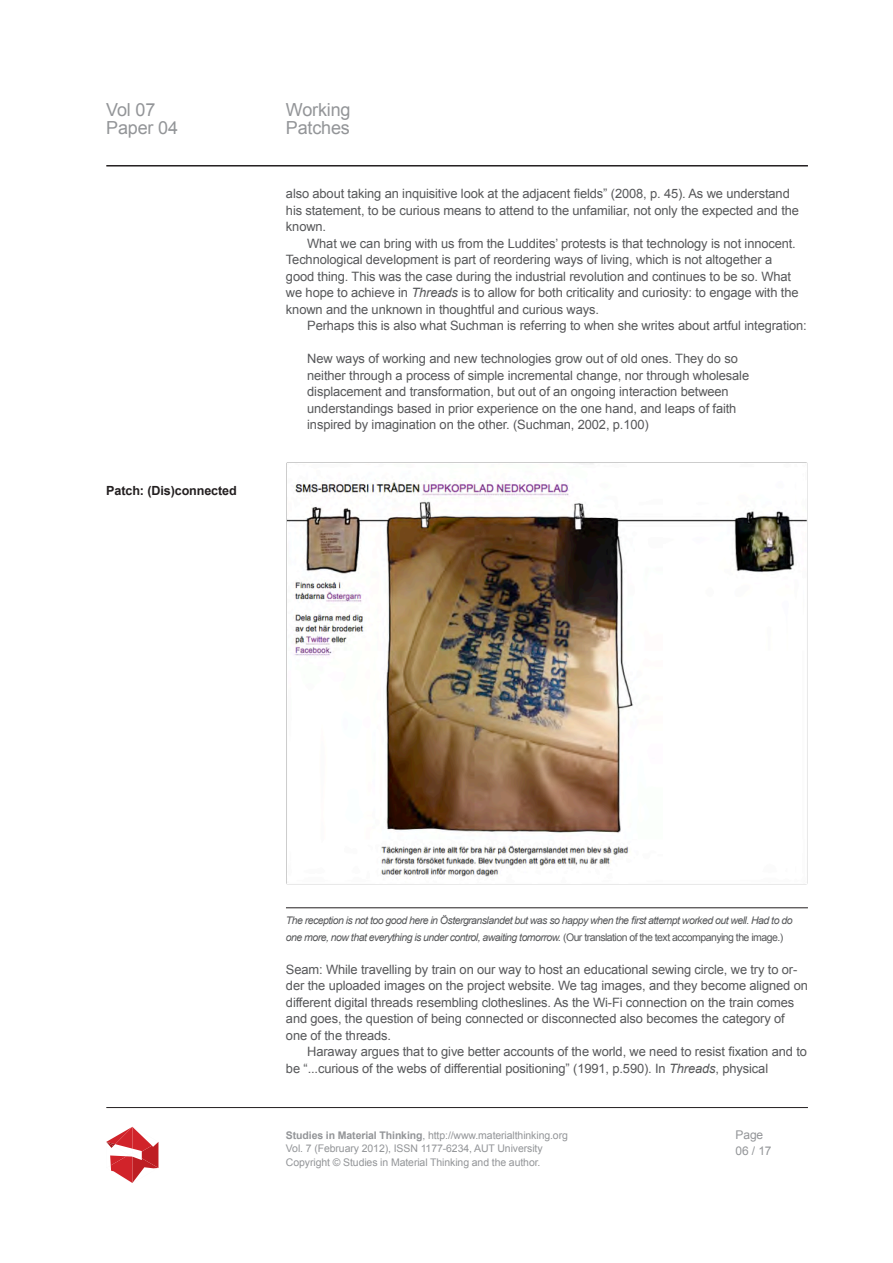
<style>
.page{position:relative;width:893px;height:1263px;background:#fff}
.page>*{position:absolute;margin:0;border:0;box-sizing:border-box;transform-origin:0 0}
.t1{font:18px/18px "Arial";letter-spacing:-.01em;color:#939598}
.Body{font:12.9px/16.5px "Arial";letter-spacing:-.01em;color:#57585a}
.Indented_Paragraph{font:12.9px/16.5px "Arial";letter-spacing:-.01em;color:#57585a}
.Heading{font:700 12.6px "Arial";letter-spacing:-.01em;color:#231f20}
.t2{font:12px/16.5px "Arial";letter-spacing:-.01em;color:#939598}
.Figure_Notes{font:italic 10.5px/16.5px "Arial";letter-spacing:-.05em;color:#57585a}
.t3{font:10.5px/13.5px "Arial";letter-spacing:-.01em;color:#939598}
.s1{font-style:italic}
.s2{font-style:normal}
.s3{font-weight:700}
</style>
<div class="page">
<hr style="left:106px;top:165px;width:702px;height:2px;background:#231f20">
<hr style="left:106px;top:1107px;width:702px;height:1px;background:#231f20">
<svg style="left:106px;top:1127px;width:52px;height:56px"></svg>
<img style="left:287px;top:463px;width:520px;height:414px">
<hr style="left:286px;top:907px;width:522px;height:1px;background:#231f20">
<h1 class="t1" style="left:106px;top:100px;width:73px">Vol 07<br>Paper 04</h1>
<p class="Heading" style="left:106px;top:482px;width:132px">Patch: (Dis)connected</p>
<h1 class="t1" style="left:286px;top:100px;width:66px">Working<br>Patches</h1>
<p class="Body" style="left:286px;top:185px;width:515px">also about taking an inquisitive look at the adjacent fields” (2008, p. 45). As we understand his statement, to be curious means to attend to the unfamiliar, not only the expected and the known.</p>
<p class="Body" style="left:286px;top:235px;width:514px;text-indent:21px">What we can bring with us from the Luddites’ protests is that technology is not innocent.<br>Technological development is part of reordering ways of living, which is not altogether a good thing. This was the case during the industrial revolution and continues to be so. What we hope to achieve in <span class="s1">Threads</span> is to allow for both criticality and curiosity: to engage with the known and the unknown in thoughtful and curious ways.</p>
<p class="Body" style="left:307px;top:317px;width:501px">Perhaps this is also what Suchman is referring to when she writes about artful integration:</p>
<p class="Indented_Paragraph" style="left:307px;top:350px;width:443px">New ways of working and new technologies grow out of old ones. They do so neither through a process of simple incremental change, nor through wholesale displacement and transformation, but out of an ongoing interaction between understandings based in prior experience on the one hand, and leaps of faith inspired by imagination on the other. (Suchman, 2002, p.100)</p>
<p class="Figure_Notes" style="left:286px;top:912px;width:508px">The reception is not too good here in Östergranslandet but was so happy when the first attempt worked out well. Had to do one more, now that everything is under control, awaiting tomorrow. <span class="s2">(Our translation of the text accompanying the image.)</span></p>
<p class="Body" style="left:286px;top:961px;width:523px">Seam: While travelling by train on our way to host an educational sewing circle, we try to or&shy;der the uploaded images on the project website. We tag images, and they become aligned on different digital threads resembling clotheslines. As the Wi-Fi connection on the train comes and goes, the question of being connected or disconnected also becomes the category of one of the threads.</p>
<p class="Body" style="left:286px;top:1043px;width:523px;text-indent:21px">Haraway argues that to give better accounts of the world, we need to resist fixation and to be “...curious of the webs of differential positioning” (1991, p.590). In <span class="s1">Threads</span>, physical</p>
<p class="t3" style="left:286px;top:1128px;width:283px"><span class="s3">Studies in Material Thinking</span>, http://www.materialthinking.org<br>Vol. 7 (February 2012), ISSN 1177-6234, AUT University<br>Copyright © Studies in Material Thinking and the author.</p>
<p class="t2" style="left:736px;top:1126px;width:37px">Page<br>06 / 17</p>
</div>
